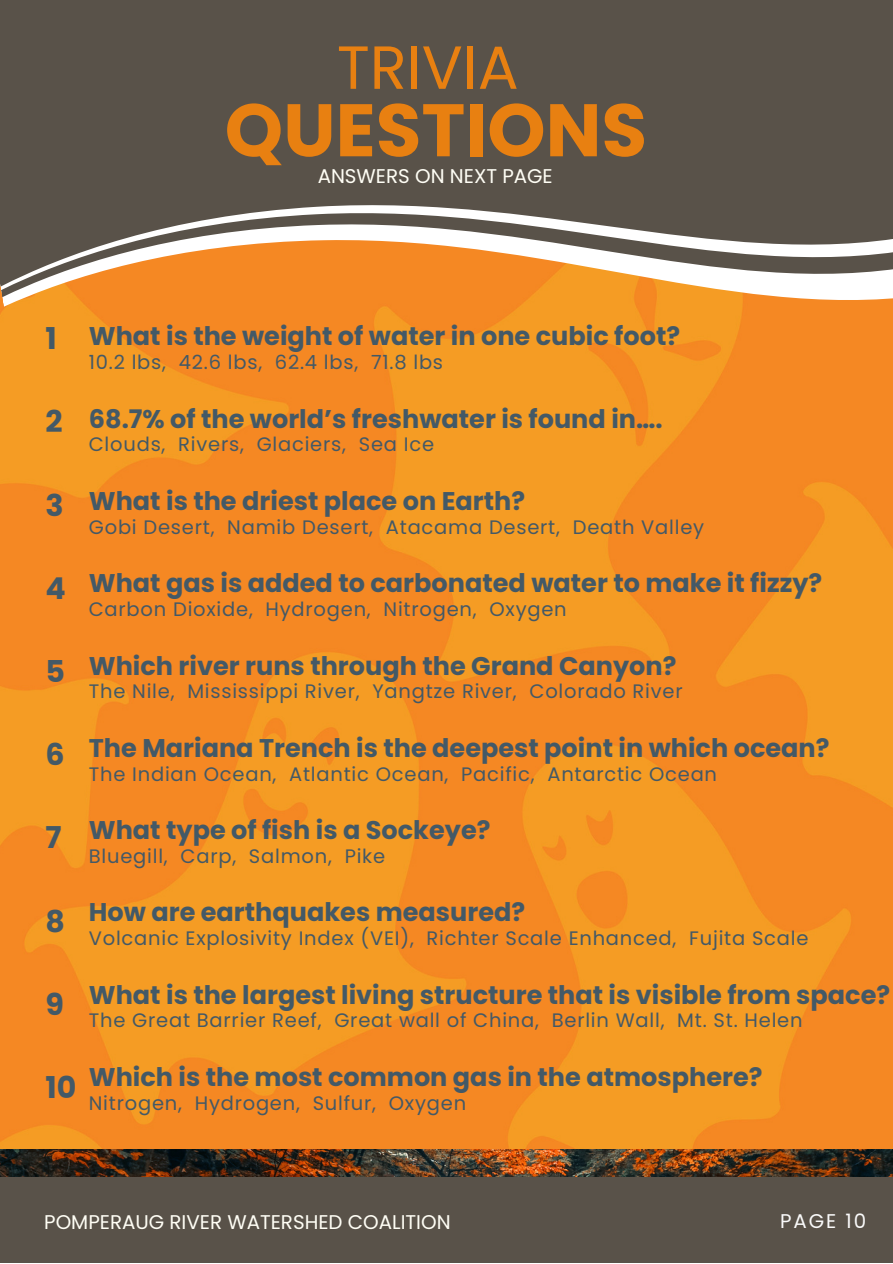
<style>
.page{position:relative;width:893px;height:1264px;background:#fff}
.page>*{position:absolute;margin:0;border:0;box-sizing:border-box;transform-origin:0 0}
.t1{font:700 74.25px "Poppins";color:#e88011}
.t2{font:60.75px "Poppins";color:#e88011}
.t3{font:700 30px "Poppins";color:#435967}
.t4{font:700 25.5px "Poppins";color:#435967}
.t5{font:19.8px "Poppins";color:#fffef5}
.t6{font:19.8px "Poppins";letter-spacing:.1em;color:#fafafa}
.t7{font:19.5px "Poppins";letter-spacing:.04em;color:#435967}
</style>
<div class="page">
<img style="left:0;top:452px;width:892px;height:697px">
<div style="left:0;top:1176px;width:892px;height:86px;background:#595249"></div>
<img style="left:0;top:1149px;width:892px;height:27px">
<svg style="left:0;top:431px;width:892px;height:21px;background:#f49323"></svg>
<svg style="left:0;top:413px;width:892px;height:18px;background:#f49423"></svg>
<svg style="left:0;top:401px;width:892px;height:12px;background:#f49423"></svg>
<svg style="left:0;top:0;width:892px;height:401px;background:#987248"></svg>
<p class="t2" style="left:337px;top:25px;width:183px">TRIVIA</p>
<p class="t1" style="left:225px;top:78px;width:424px">QUESTIONS</p>
<p class="t5" style="left:317px;top:162px;width:236px">ANSWERS ON NEXT PAGE</p>
<p class="t3" style="left:45px;top:317px;width:13px">1</p>
<p class="t3" style="left:45px;top:401px;width:19px">2</p>
<p class="t3" style="left:45px;top:484px;width:20px">3</p>
<p class="t3" style="left:45px;top:567px;width:22px">4</p>
<p class="t3" style="left:45px;top:650px;width:21px">5</p>
<p class="t3" style="left:45px;top:733px;width:21px">6</p>
<p class="t3" style="left:45px;top:816px;width:18px">7</p>
<p class="t3" style="left:45px;top:900px;width:21px">8</p>
<p class="t3" style="left:45px;top:983px;width:20px">9</p>
<p class="t3" style="left:45px;top:1066px;width:32px">10</p>
<p class="t4" style="left:89px;top:318px;width:593px">What is the weight of water in one cubic foot?</p>
<p class="t7" style="left:89px;top:348px;width:356px">10.2 lbs, 42.6 lbs, 62.4 lbs, 71.8 lbs</p>
<p class="t4" style="left:89px;top:401px;width:575px">68.7% of the world’s freshwater is found in….</p>
<p class="t7" style="left:89px;top:431px;width:347px">Clouds, Rivers, Glaciers, Sea Ice</p>
<p class="t4" style="left:89px;top:483px;width:438px">What is the driest place on Earth?</p>
<p class="t7" style="left:89px;top:513px;width:616px">Gobi Desert, Namib Desert, Atacama Desert, Death Valley</p>
<p class="t4" style="left:89px;top:565px;width:735px">What gas is added to carbonated water to make it fizzy?</p>
<p class="t7" style="left:89px;top:595px;width:479px">Carbon Dioxide, Hydrogen, Nitrogen, Oxygen</p>
<p class="t4" style="left:89px;top:647px;width:589px">Which river runs through the Grand Canyon?</p>
<p class="t7" style="left:89px;top:677px;width:595px">The Nile, Mississippi River, Yangtze River, Colorado River</p>
<p class="t4" style="left:89px;top:730px;width:742px">The Mariana Trench is the deepest point in which ocean?</p>
<p class="t7" style="left:89px;top:760px;width:629px">The Indian Ocean, Atlantic Ocean, Pacific, Antarctic Ocean</p>
<p class="t4" style="left:89px;top:812px;width:403px">What type of fish is a Sockeye?</p>
<p class="t7" style="left:89px;top:842px;width:298px">Bluegill, Carp, Salmon, Pike</p>
<p class="t4" style="left:89px;top:894px;width:438px">How are earthquakes measured?</p>
<p class="t7" style="left:89px;top:924px;width:721px">Volcanic Explosivity Index (VEI), Richter Scale Enhanced, Fujita Scale</p>
<p class="t4" style="left:89px;top:976px;width:802px">What is the largest living structure that is visible from space?</p>
<p class="t7" style="left:89px;top:1006px;width:715px">The Great Barrier Reef, Great wall of China, Berlin Wall, Mt. St. Helen</p>
<p class="t4" style="left:89px;top:1059px;width:675px">Which is the most common gas in the atmosphere?</p>
<p class="t7" style="left:89px;top:1089px;width:379px">Nitrogen, Hydrogen, Sulfur, Oxygen</p>
<p class="t5" style="left:44px;top:1207px;width:408px">POMPERAUG RIVER WATERSHED COALITION</p>
<p class="t6" style="left:780px;top:1206px;width:88px">PAGE 10</p>
</div>
